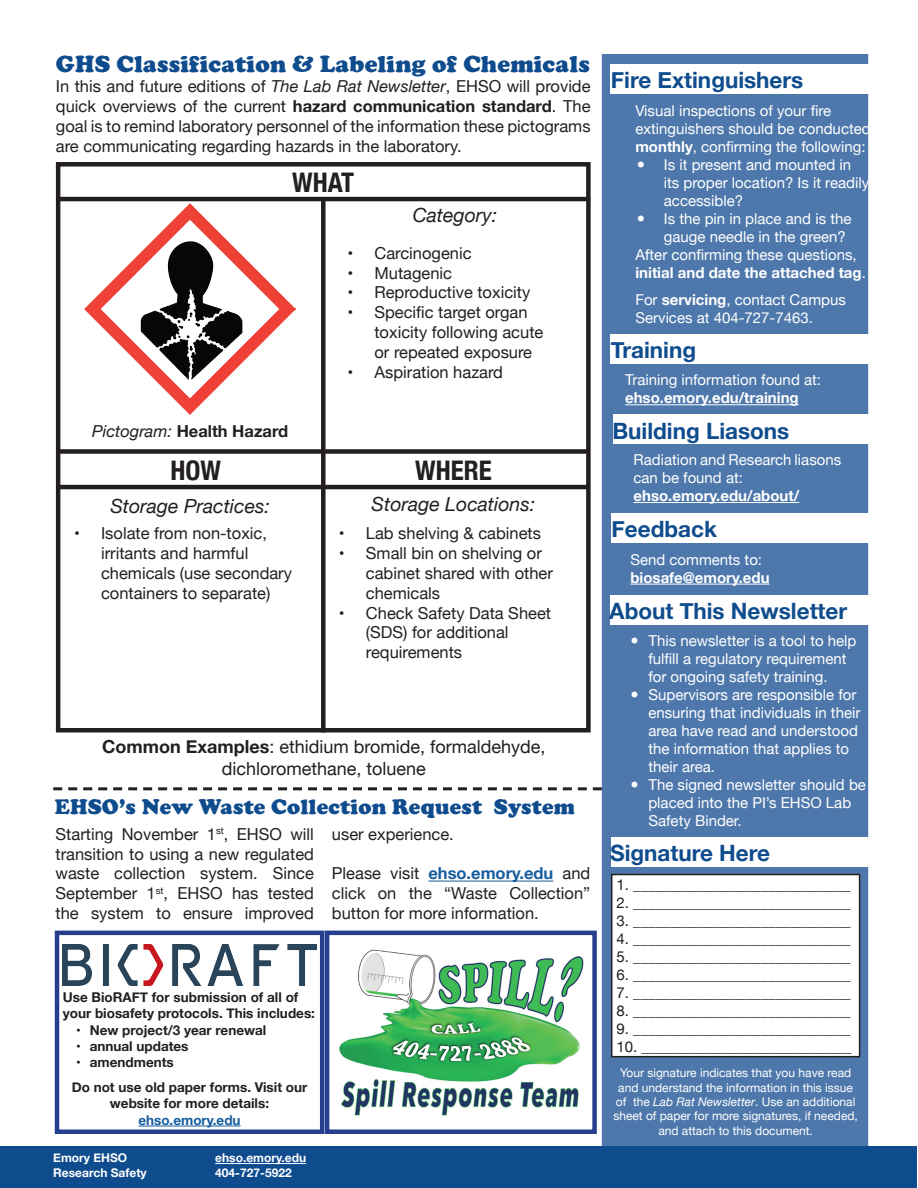
<style>
.page{position:relative;width:918px;height:1188px;background:#fff}
.page>*{position:absolute;margin:0;border:0;box-sizing:border-box;transform-origin:0 0}
.t1{font:700 condensed 27px "Helvetica Neue";color:#231f20}
.t2{font:900 24px "Cooper";letter-spacing:.01em;color:#0f4c8e}
.t3{font:700 22.5px "Helvetica Neue";color:#0f4c8e}
.t4{font:900 21.75px "Cooper";letter-spacing:.01em;color:#0f4c8e}
.t5{font:italic 19.5px "Helvetica Neue";color:#231f20}
.t6{font:18px/21.6px "Helvetica Neue";color:#231f20;text-align:center}
.t7{font:16.5px/19.8px "Helvetica Neue";color:#231f20}
.t8{font:700 16.5px "Helvetica Neue";color:#231f20}
.t9{font:15px/18px "Helvetica Neue";color:#fff}
.t10{font:15px "Helvetica Neue";color:#231f20}
.t11{font:700 15px "Helvetica Neue";color:#fff}
.t12{font:700 13.5px/16.2px "Helvetica Neue";color:#231f20}
.t13{font:12px/14.4px "Helvetica Neue";color:#fff;text-align:center}
.t14{font:700 12px "Helvetica Neue";color:#fff}
.s1{font-style:italic}
.s2{font-weight:700}
.s3{font-weight:400;font-style:italic}
.s4{font-weight:700;color:#175d9e}
.s5{color:#175d9e}
</style>
<div class="page">
<div style="left:55px;top:931px;width:269px;height:203px;border:4px solid #253f8e"></div>
<div style="left:603px;top:55px;width:264px;height:1131px;background:#4e78ab"></div>
<div style="left:602px;top:54px;width:266px;height:1133px;border:2px solid #4e78ab"></div>
<div style="left:1px;top:1146px;width:916px;height:41px;background:#0f4c8e"></div>
<div style="left:56px;top:162px;width:535px;height:570px;border:4px solid #231f20"></div>
<div style="left:57px;top:449px;width:530px;height:5px;background:#231f20"></div>
<div style="left:321px;top:199px;width:5px;height:533px;background:#231f20"></div>
<img style="left:85px;top:203px;width:211px;height:211px">
<hr style="left:60px;top:197px;width:530px;height:4px;background:#231f20">
<hr style="left:58px;top:485px;width:531px;height:4px;background:#231f20">
<svg style="left:53px;top:787px;width:549px;height:3px"></svg>
<hr style="left:428px;top:881px;width:125px;height:1px;background:#175d9e">
<div style="left:612px;top:875px;width:248px;height:182px;background:#fff"></div>
<div style="left:611px;top:874px;width:249px;height:183px;border:2px solid #231f20"></div>
<hr style="left:215px;top:1163px;width:91px;height:1px;background:#fff">
<img style="left:339px;top:949px;width:245px;height:167px">
<div style="left:325px;top:931px;width:272px;height:203px;border:4px solid #253f8e"></div>
<img style="left:63px;top:945px;width:253px;height:40px">
<hr style="left:138px;top:1126px;width:103px;height:1px;background:#175d9e">
<div style="left:610px;top:65px;width:276px;height:29px;background:#fff"></div>
<div style="left:610px;top:595px;width:276px;height:29px;background:#fff"></div>
<div style="left:611px;top:837px;width:276px;height:30px;background:#fff"></div>
<div style="left:613px;top:415px;width:276px;height:29px;background:#fff"></div>
<hr style="left:633px;top:502px;width:166px;height:1px;background:#fff">
<div style="left:611px;top:513px;width:276px;height:30px;background:#fff"></div>
<hr style="left:630px;top:584px;width:140px;height:1px;background:#fff">
<div style="left:610px;top:334px;width:276px;height:30px;background:#fff"></div>
<hr style="left:625px;top:404px;width:174px;height:1px;background:#fff">
<p class="t2" style="left:56px;top:50px;width:535px">GHS Classification &amp; Labeling of Chemicals</p>
<p class="t7" style="left:56px;top:77px;width:536px;text-align:justify">In this and future editions of <span class="s1">The Lab Rat Newsletter</span>, EHSO will provide quick overviews of the current <span class="s2">hazard communication standard</span>. The goal is to remind laboratory personnel of the information these pictograms are communicating regarding hazards in the laboratory.</p>
<p class="t1" style="left:292px;top:160px;width:64px">WHAT</p>
<p class="t8" style="left:92px;top:419px;width:198px"><span class="s3">Pictogram:</span> Health Hazard</p>
<p class="t5" style="left:413px;top:201px;width:86px">Category:</p>
<p class="t7" style="left:347px;top:244px;width:126px">• Carcinogenic</p>
<p class="t7" style="left:347px;top:264px;width:106px">• Mutagenic</p>
<p class="t7" style="left:347px;top:283px;width:184px">• Reproductive toxicity</p>
<p class="t7" style="left:374px;top:303px;width:170px;text-indent:-27px">• Specific target organ toxicity following acute or repeated exposure</p>
<p class="t7" style="left:347px;top:363px;width:157px">• Aspiration hazard</p>
<p class="t1" style="left:171px;top:448px;width:52px">HOW</p>
<p class="t1" style="left:415px;top:448px;width:78px">WHERE</p>
<p class="t5" style="left:110px;top:492px;width:161px">Storage Practices:</p>
<p class="t5" style="left:372px;top:490px;width:165px">Storage Locations:</p>
<p class="t7" style="left:101px;top:524px;width:193px;text-indent:-27px">• Isolate from non-toxic, irritants and harmful chemicals (use secondary containers to separate)</p>
<p class="t7" style="left:339px;top:524px;width:204px">• Lab shelving &amp; cabinets</p>
<p class="t7" style="left:366px;top:544px;width:189px;text-indent:-27px">• Small bin on shelving or cabinet shared with other chemicals</p>
<p class="t7" style="left:366px;top:604px;width:187px;text-indent:-27px">• Check Safety Data Sheet (SDS) for additional requirements</p>
<p class="t6" style="left:102px;top:737px;width:445px"><span class="s2">Common Examples</span>: ethidium bromide, formaldehyde, dichloromethane, toluene</p>
<p class="t4" style="left:55px;top:795px;width:522px">EHSO’s New Waste Collection Request System</p>
<p class="t7" style="left:56px;top:825px;width:260px;text-align:justify">Starting November 1<sup>st</sup>, EHSO will transition to using a new regulated waste collection system. Since September 1<sup>st</sup>, EHSO has tested the system to ensure improved</p>
<p class="t7" style="left:332px;top:825px;width:123px">user experience.</p>
<p class="t7" style="left:332px;top:865px;width:260px;text-align:justify">Please visit <span class="s4">ehso.emory.edu</span> and click on the “Waste Collection” button for more information.</p>
<p class="t12" style="left:63px;top:990px;width:254px">Use BioRAFT for submission of all of your biosafety protocols. This includes:</p>
<p class="t12" style="left:76px;top:1022px;width:192px">• New project/3 year renewal</p>
<p class="t12" style="left:76px;top:1038px;width:114px">• annual updates</p>
<p class="t12" style="left:76px;top:1055px;width:99px">• amendments</p>
<p class="t12" style="left:72px;top:1080px;width:237px;text-align:center">Do not use old paper forms. Visit our website for more details: <span class="s5">ehso.emory.edu</span></p>
<p class="t14" style="left:53px;top:1149px;width:76px">Emory EHSO</p>
<p class="t14" style="left:215px;top:1149px;width:92px">ehso.emory.edu</p>
<p class="t14" style="left:53px;top:1163px;width:95px">Research Safety</p>
<p class="t14" style="left:215px;top:1163px;width:78px">404-727-5922</p>
<p class="t3" style="left:611px;top:63px;width:194px">Fire Extinguishers</p>
<p class="t9" style="left:635px;top:103px;width:237px">Visual inspections of your fire extinguishers should be conducted <span class="s2">monthly</span>, confirming the following:</p>
<p class="t9" style="left:664px;top:157px;width:207px">Is it present and mounted in its proper location? Is it readily accessible?</p>
<p class="t9" style="left:664px;top:211px;width:189px">Is the pin in place and is the gauge needle in the green?</p>
<p class="t9" style="left:635px;top:247px;width:232px">After confirming these questions, <span class="s2">initial and date the attached tag</span>.</p>
<p class="t9" style="left:635px;top:292px;width:212px">For <span class="s2">servicing</span>, contact Campus<br>Services at 404-727-7463.</p>
<p class="t3" style="left:611px;top:333px;width:87px">Training</p>
<p class="t9" style="left:625px;top:372px;width:197px">Training information found at:</p>
<p class="t11" style="left:625px;top:386px;width:175px">ehso.emory.edu/training</p>
<p class="t3" style="left:612px;top:413px;width:179px">Building Liasons</p>
<p class="t9" style="left:633px;top:452px;width:209px">Radiation and Research liasons can be found at:</p>
<p class="t11" style="left:633px;top:484px;width:167px">ehso.emory.edu/about/</p>
<p class="t3" style="left:612px;top:512px;width:107px">Feedback</p>
<p class="t9" style="left:630px;top:551px;width:133px">Send comments to:</p>
<p class="t11" style="left:630px;top:565px;width:141px">biosafe@emory.edu</p>
<p class="t3" style="left:609px;top:593px;width:239px">About This Newsletter</p>
<p class="t9" style="left:648px;top:632px;width:210px">This newsletter is a tool to help fulfill a regulatory requirement for ongoing safety training.</p>
<p class="t9" style="left:648px;top:686px;width:213px">Supervisors are responsible for ensuring that individuals in their area have read and understood the information that applies to their area.</p>
<p class="t9" style="left:648px;top:776px;width:219px">The signed newsletter should be placed into the PI’s EHSO Lab<br>Safety Binder.</p>
<p class="t3" style="left:610px;top:836px;width:162px">Signature Here</p>
<p class="t10" style="left:617px;top:873px;width:236px">1. _____________________________</p>
<p class="t10" style="left:617px;top:891px;width:236px">2. _____________________________</p>
<p class="t10" style="left:617px;top:909px;width:236px">3. _____________________________</p>
<p class="t10" style="left:617px;top:927px;width:236px">4. _____________________________</p>
<p class="t10" style="left:617px;top:945px;width:236px">5. _____________________________</p>
<p class="t10" style="left:617px;top:963px;width:236px">6. _____________________________</p>
<p class="t10" style="left:617px;top:981px;width:236px">7. _____________________________</p>
<p class="t10" style="left:617px;top:999px;width:236px">8. _____________________________</p>
<p class="t10" style="left:617px;top:1017px;width:236px">9. _____________________________</p>
<p class="t10" style="left:617px;top:1035px;width:237px">10. ____________________________</p>
<p class="t13" style="left:613px;top:1066px;width:246px">Your signature indicates that you have read and understand the information in this issue of the <span class="s1">Lab Rat Newsletter</span>. Use an additional sheet of paper for more signatures, if needed, and attach to this document.</p>
</div>
